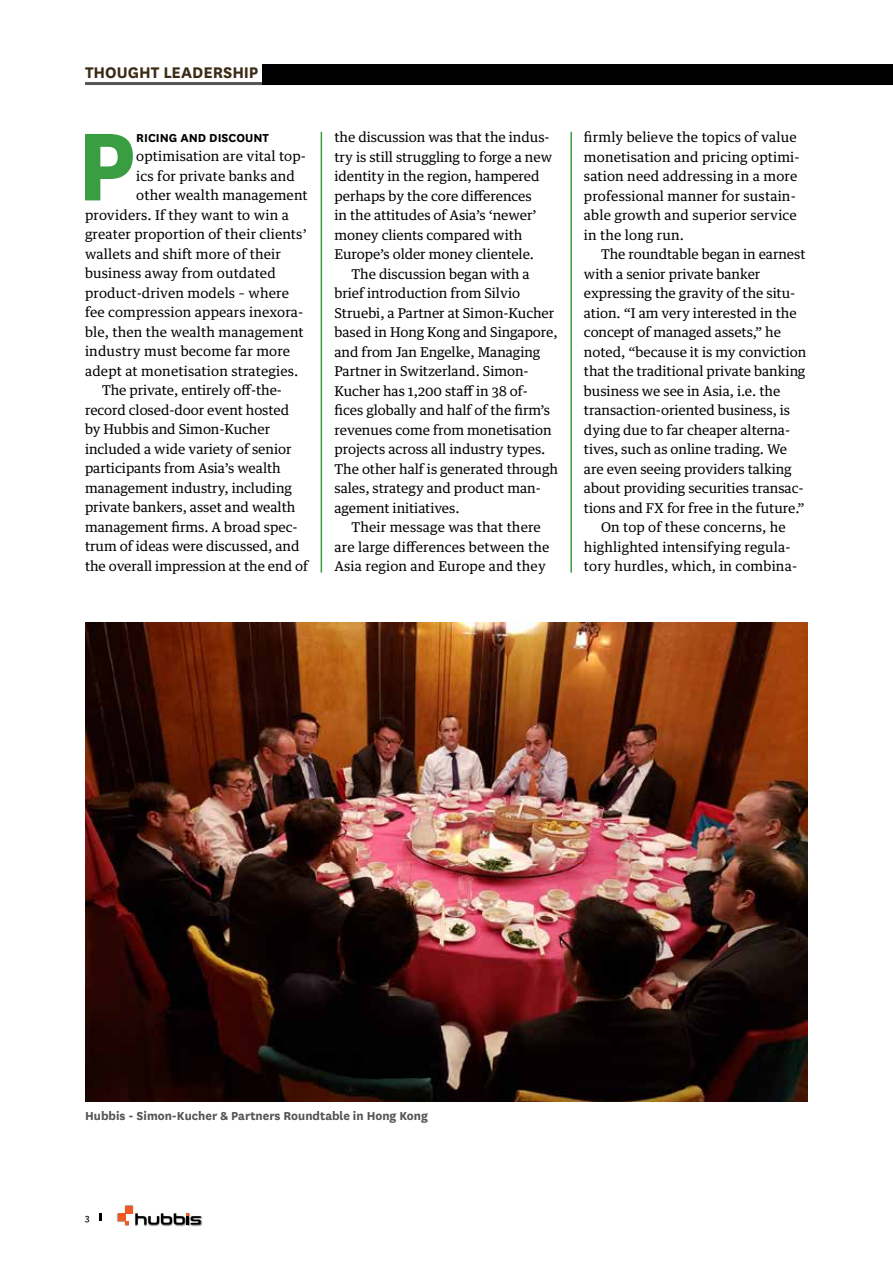
<style>
.page{position:relative;width:893px;height:1263px;background:#fff}
.page>*{position:absolute;margin:0;border:0;box-sizing:border-box;transform-origin:0 0}
.t1{font:700 112.8px "National";color:#399d42}
.t2{font:700 18px "National";letter-spacing:-.005em;color:#3c2b15}
.t3{font:13.5px/19.5px "Guardian Text Egyp";letter-spacing:-.005em;color:#000}
.t4{font:700 13.5px "National";color:#545456}
.t5{font:700 13.5px "National";color:#000}
.t6{font:10.5px "National";color:#000}
</style>
<div class="page">
<img style="left:117px;top:1205px;width:85px;height:21px">
<svg style="left:135px;top:1213px;width:66px;height:11px"></svg>
<div style="left:126px;top:1206px;width:7px;height:7px;background:#f05a22"></div>
<div style="left:118px;top:1213px;width:8px;height:8px;background:#f05a22"></div>
<svg style="left:99px;top:1214px;width:2px;height:7px"></svg>
<hr style="left:321px;top:132px;width:1px;height:441px;background:#399d42">
<hr style="left:570px;top:132px;width:2px;height:441px;background:#399d42">
<img style="left:85px;top:622px;width:723px;height:479px">
<hr style="left:85px;top:82px;width:808px;height:3px;background:#545456">
<div style="left:263px;top:65px;width:630px;height:20px;background:#000"></div>
<h2 class="t2" style="left:85px;top:59px;width:175px">THOUGHT LEADERSHIP</h2>
<h1 class="t1" style="left:76px;top:86px;width:61px">P</h1>
<p class="t5" style="left:136px;top:128px;width:134px">RICING AND DISCOUNT</p>
<p class="t3" style="left:136px;top:145px;width:171px">optimisation are vital top-</p>
<p class="t3" style="left:136px;top:165px;width:160px">ics for private banks and</p>
<p class="t3" style="left:136px;top:184px;width:173px">other wealth management</p>
<p class="t3" style="left:85px;top:204px;width:205px">providers. If they want to win a</p>
<p class="t3" style="left:85px;top:223px;width:223px">greater proportion of their clients’</p>
<p class="t3" style="left:85px;top:243px;width:197px">wallets and shift more of their</p>
<p class="t3" style="left:85px;top:262px;width:192px">business away from outdated</p>
<p class="t3" style="left:85px;top:282px;width:205px">product-driven models – where</p>
<p class="t3" style="left:85px;top:301px;width:220px">fee compression appears inexora-</p>
<p class="t3" style="left:85px;top:321px;width:220px">ble, then the wealth management</p>
<p class="t3" style="left:85px;top:340px;width:207px">industry must become far more</p>
<p class="t3" style="left:85px;top:360px;width:215px">adept at monetisation strategies.</p>
<p class="t3" style="left:102px;top:379px;width:182px">The private, entirely off-the-</p>
<p class="t3" style="left:85px;top:399px;width:206px">record closed-door event hosted</p>
<p class="t3" style="left:85px;top:418px;width:187px">by Hubbis and Simon-Kucher</p>
<p class="t3" style="left:85px;top:438px;width:208px">included a wide variety of senior</p>
<p class="t3" style="left:85px;top:457px;width:197px">participants from Asia’s wealth</p>
<p class="t3" style="left:85px;top:477px;width:208px">management industry, including</p>
<p class="t3" style="left:85px;top:496px;width:212px">private bankers, asset and wealth</p>
<p class="t3" style="left:85px;top:516px;width:214px">management firms. A broad spec-</p>
<p class="t3" style="left:85px;top:535px;width:216px">trum of ideas were discussed, and</p>
<p class="t3" style="left:85px;top:555px;width:225px">the overall impression at the end of</p>
<p class="t3" style="left:334px;top:126px;width:217px">the discussion was that the indus-</p>
<p class="t3" style="left:334px;top:146px;width:219px">try is still struggling to forge a new</p>
<p class="t3" style="left:334px;top:165px;width:207px">identity in the region, hampered</p>
<p class="t3" style="left:334px;top:185px;width:199px">perhaps by the core differences</p>
<p class="t3" style="left:334px;top:204px;width:204px">in the attitudes of Asia’s ‘newer’</p>
<p class="t3" style="left:334px;top:224px;width:189px">money clients compared with</p>
<p class="t3" style="left:334px;top:243px;width:201px">Europe’s older money clientele.</p>
<p class="t3" style="left:351px;top:263px;width:180px">The discussion began with a</p>
<p class="t3" style="left:334px;top:282px;width:187px">brief introduction from Silvio</p>
<p class="t3" style="left:334px;top:302px;width:221px">Struebi, a Partner at Simon-Kucher</p>
<p class="t3" style="left:334px;top:321px;width:225px">based in Hong Kong and Singapore,</p>
<p class="t3" style="left:334px;top:341px;width:207px">and from Jan Engelke, Managing</p>
<p class="t3" style="left:334px;top:360px;width:196px">Partner in Switzerland. Simon-</p>
<p class="t3" style="left:334px;top:380px;width:195px">Kucher has 1,200 staff in 38 of-</p>
<p class="t3" style="left:334px;top:399px;width:217px">fices globally and half of the firm’s</p>
<p class="t3" style="left:334px;top:419px;width:219px">revenues come from monetisation</p>
<p class="t3" style="left:334px;top:438px;width:212px">projects across all industry types.</p>
<p class="t3" style="left:334px;top:458px;width:225px">The other half is generated through</p>
<p class="t3" style="left:334px;top:477px;width:208px">sales, strategy and product man-</p>
<p class="t3" style="left:334px;top:497px;width:127px">agement initiatives.</p>
<p class="t3" style="left:351px;top:516px;width:191px">Their message was that there</p>
<p class="t3" style="left:334px;top:536px;width:216px">are large differences between the</p>
<p class="t3" style="left:334px;top:555px;width:213px">Asia region and Europe and they</p>
<p class="t3" style="left:584px;top:126px;width:217px">firmly believe the topics of value monetisation and pricing optimi&shy;sation need addressing in a more professional manner for sustain&shy;able growth and superior service in the long run.</p>
<p class="t3" style="left:601px;top:243px;width:206px">The roundtable began in earnest</p>
<p class="t3" style="left:584px;top:263px;width:178px">with a senior private banker</p>
<p class="t3" style="left:584px;top:282px;width:213px">expressing the gravity of the situ-</p>
<p class="t3" style="left:584px;top:302px;width:214px">ation. “I am very interested in the</p>
<p class="t3" style="left:584px;top:321px;width:199px">concept of managed assets,” he</p>
<p class="t3" style="left:584px;top:341px;width:224px">noted, “because it is my conviction</p>
<p class="t3" style="left:584px;top:360px;width:223px">that the traditional private banking</p>
<p class="t3" style="left:584px;top:380px;width:198px">business we see in Asia, i.e. the</p>
<p class="t3" style="left:584px;top:399px;width:208px">transaction-oriented business, is</p>
<p class="t3" style="left:584px;top:419px;width:208px">dying due to far cheaper alterna-</p>
<p class="t3" style="left:584px;top:438px;width:205px">tives, such as online trading. We</p>
<p class="t3" style="left:584px;top:458px;width:209px">are even seeing providers talking</p>
<p class="t3" style="left:584px;top:477px;width:221px">about providing securities transac-</p>
<p class="t3" style="left:584px;top:497px;width:222px">tions and FX for free in the future.”</p>
<p class="t3" style="left:601px;top:516px;width:186px">On top of these concerns, he</p>
<p class="t3" style="left:584px;top:536px;width:208px">highlighted intensifying regula-</p>
<p class="t3" style="left:584px;top:555px;width:215px">tory hurdles, which, in combina-</p>
<p class="t4" style="left:85px;top:1106px;width:344px">Hubbis - Simon-Kucher &amp; Partners Roundtable in Hong Kong</p>
<p class="t6" style="left:85px;top:1211px;width:6px">3</p>
</div>
